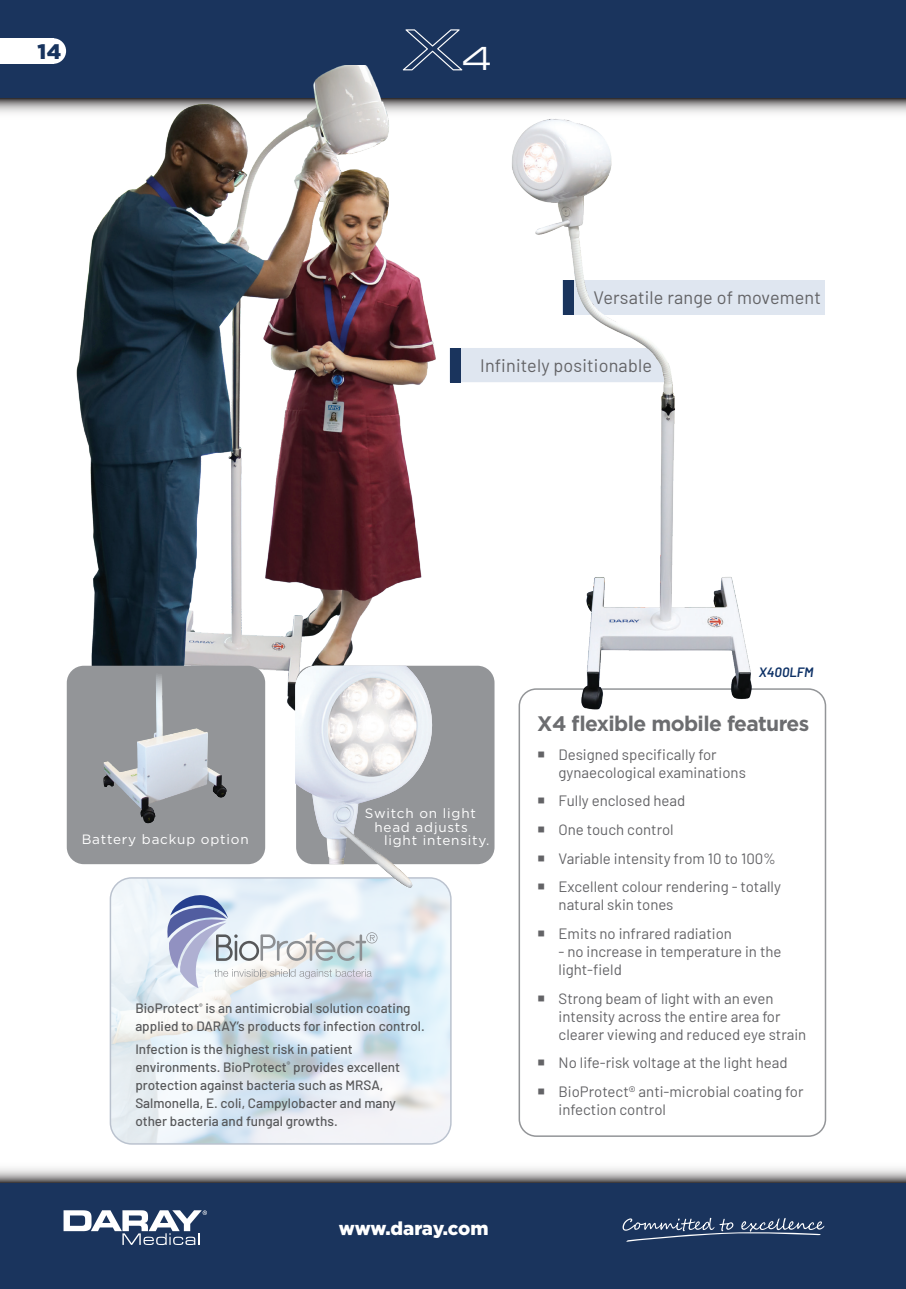
<style>
.page{position:relative;width:906px;height:1289px;background:#fff}
.page>*{position:absolute;margin:0;border:0;box-sizing:border-box;transform-origin:0 0}
.t1{font:31.5px "Eurostile Extended Two";color:#fff}
.Feature_heading{font:700 21px "Gotham";letter-spacing:-.03em;color:#6c6d70}
.t2{font:900 21px "Gotham";color:#18345e}
.t3{font:900 18.6px "Gotham";letter-spacing:-.01em;color:#fff}
.Model_info{font:18px "Barlow";letter-spacing:.01em;color:#636366}
.t4{font:15px/18px "Barlow";color:#636366}
.t5{font:500 13.5px/18px "Barlow";color:#57585a}
.Small_caption_white{font:13.5px/13.5px "Gotham";letter-spacing:.06em;color:#fff;text-align:center}
.Image_caption_model_L{font:italic 600 13.5px "Barlow";color:#0d3166}
</style>
<div class="page">
<img style="left:110px;top:880px;width:341px;height:263px">
<div style="left:110px;top:877px;width:341px;height:267px;border:2px solid #1a345d;border-radius:21px"></div>
<svg style="left:167px;top:895px;width:210px;height:93px"></svg>
<div style="left:449px;top:348px;width:61px;height:34px;background:#dfe6f0"></div>
<div style="left:450px;top:348px;width:10px;height:34px;background:#1a345d"></div>
<div style="left:563px;top:281px;width:261px;height:34px;background:#dfe6f0"></div>
<svg style="left:0;top:97px;width:906px;height:16px;background:#a1a1a4"></svg>
<div style="left:0;top:0;width:906px;height:97px;background:#1a345d"></div>
<img style="left:77px;top:66px;width:359px;height:658px">
<div style="left:41px;top:38px;width:25px;height:26px;background:#fff;border-radius:50%"></div>
<div style="left:0;top:38px;width:53px;height:26px;background:#fff"></div>
<div style="left:518px;top:688px;width:308px;height:448px;border:2px solid #939598;border-radius:17px"></div>
<img style="left:510px;top:119px;width:244px;height:593px">
<div style="left:0;top:1182px;width:906px;height:106px;background:#1a345d"></div>
<svg style="left:0;top:1168px;width:906px;height:15px;background:#b1afb0"></svg>
<svg style="left:403px;top:29px;width:59px;height:41px"></svg>
<svg style="left:64px;top:1210px;width:143px;height:34px"></svg>
<svg style="left:622px;top:1217px;width:202px;height:25px"></svg>
<div style="left:296px;top:665px;width:198px;height:199px;background:#939598;border-radius:17px"></div>
<img style="left:295px;top:665px;width:140px;height:222px">
<svg style="left:67px;top:665px;width:198px;height:199px;background:#999c9f"></svg>
<img style="left:173px;top:516px;width:78px;height:56px">
<p class="t2" style="left:38px;top:37px;width:25px">14</p>
<p class="t1" style="left:462px;top:37px;width:32px">4</p>
<p class="Model_info" style="left:593px;top:284px;width:229px">Versatile range of movement</p>
<p class="Model_info" style="left:480px;top:353px;width:173px">Infinitely positionable</p>
<p class="Small_caption_white" style="left:365px;top:806px;width:113px">Switch on light head adjusts</p>
<p class="Small_caption_white" style="left:82px;top:832px;width:168px">Battery backup option</p>
<p class="Small_caption_white" style="left:384px;top:833px;width:107px">light intensity.</p>
<p class="t5" style="left:135px;top:998px;width:291px">BioProtect<sup>®</sup> is an antimicrobial solution coating applied to DARAY’s products for infection control.</p>
<p class="t5" style="left:135px;top:1038px;width:266px">Infection is the highest risk in patient environments. BioProtect<sup>®</sup> provides excellent protection against bacteria such as MRSA, Salmonella, E. coli, Campylobacter and many other bacteria and fungal growths.</p>
<p class="t3" style="left:339px;top:1215px;width:151px">www.daray.com</p>
<p class="Image_caption_model_L" style="left:759px;top:662px;width:56px">X400LFM</p>
<p class="Feature_heading" style="left:537px;top:709px;width:273px">X4 flexible mobile features</p>
<p class="t4" style="left:558px;top:744px;width:189px">Designed specifically for gynaecological examinations</p>
<p class="t4" style="left:558px;top:790px;width:128px">Fully enclosed head</p>
<p class="t4" style="left:558px;top:819px;width:117px">One touch control</p>
<p class="t4" style="left:558px;top:848px;width:219px">Variable intensity from 10 to 100%</p>
<p class="t4" style="left:558px;top:876px;width:224px">Excellent colour rendering - totally natural skin tones</p>
<p class="t4" style="left:558px;top:923px;width:175px">Emits no infrared radiation</p>
<p class="t4" style="left:558px;top:941px;width:224px">- no increase in temperature in the light-field</p>
<p class="t4" style="left:558px;top:988px;width:249px">Strong beam of light with an even intensity across the entire area for clearer viewing and reduced eye strain</p>
<p class="t4" style="left:558px;top:1052px;width:230px">No life-risk voltage at the light head</p>
<p class="t4" style="left:558px;top:1081px;width:246px">BioProtect® anti-microbial coating for infection control</p>
</div>
